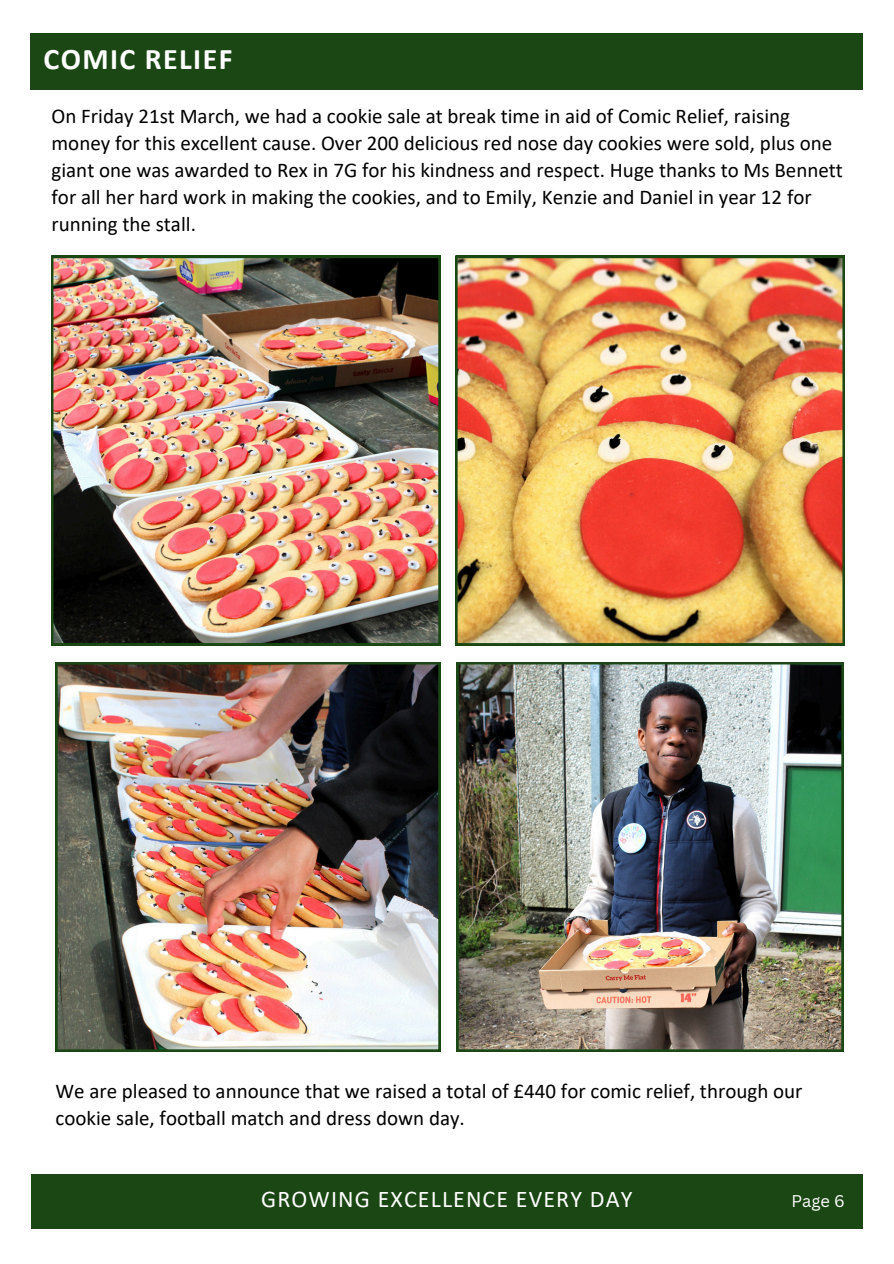
<style>
.page{position:relative;width:894px;height:1264px;background:#fff}
.page>*{position:absolute;margin:0;border:0;box-sizing:border-box;transform-origin:0 0}
.t1{font:700 30px "Calibri";letter-spacing:.045em;color:#fff}
.t2{font:24px "Calibri";letter-spacing:.045em;color:#fff}
.t3{font:21px/27px "Calibri";color:#000}
.t4{font:16.5px "Canva Sans";color:#fff}
</style>
<div class="page">
<div style="left:31px;top:1174px;width:831px;height:54px;background:#1a4713"></div>
<div style="left:31px;top:33px;width:831px;height:56px;background:#1a4713"></div>
<img style="left:455px;top:256px;width:389px;height:389px">
<img style="left:51px;top:256px;width:389px;height:389px">
<img style="left:55px;top:662px;width:385px;height:389px">
<img style="left:456px;top:662px;width:387px;height:389px">
<p class="t1" style="left:44px;top:47px;width:190px">COMIC RELIEF</p>
<p class="t3" style="left:52px;top:104px;width:792px">On Friday 21st March, we had a cookie sale at break time in aid of Comic Relief, raising money for this excellent cause. Over 200 delicious red nose day cookies were sold, plus one giant one was awarded to Rex in 7G for his kindness and respect. Huge thanks to Ms Bennett for all her hard work in making the cookies, and to Emily, Kenzie and Daniel in year 12 for running the stall.</p>
<p class="t3" style="left:55px;top:1079px;width:748px">We are pleased to announce that we raised a total of £440 for comic relief, through our cookie sale, football match and dress down day.</p>
<p class="t2" style="left:261px;top:1188px;width:372px">GROWING EXCELLENCE EVERY DAY</p>
<h3 class="t4" style="left:791px;top:1189px;width:55px">Page 6</h3>
</div>
